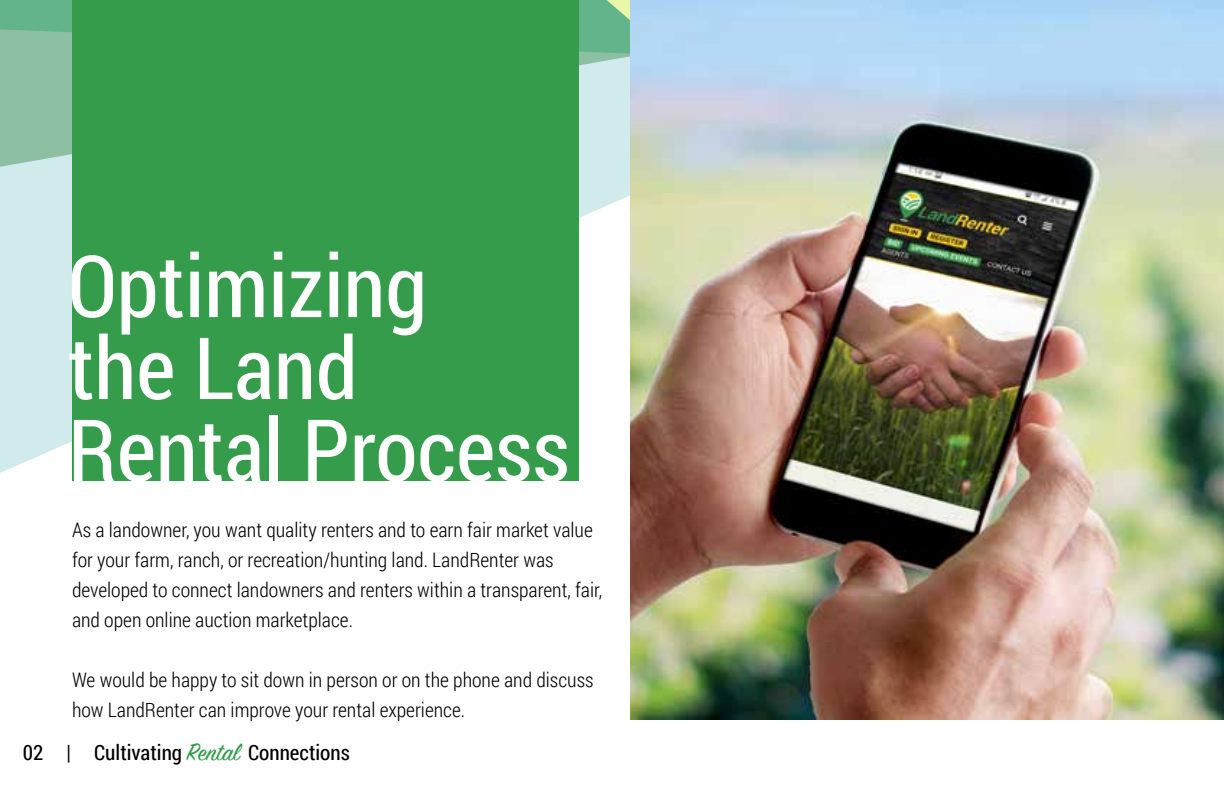
<style>
.page{position:relative;width:1224px;height:792px;background:#fff}
.page>*{position:absolute;margin:0;border:0;box-sizing:border-box;transform-origin:0 0}
.t1{font:86px/82px "Roboto Condensed";color:#fff}
.t2{font:21px "Roboto Condensed";color:#000}
.t3{font:300 20px/30px "Roboto Condensed";color:#000}
.s1{font-family:"Sign Painter House Script";font-size:26.8px;color:#349c4b}
</style>
<div class="page">
<svg style="left:0;top:167px;width:631px;height:314px;fill:#d1eaec"></svg>
<svg style="left:0;top:54px;width:631px;height:113px;background:#a9d1c2"></svg>
<svg style="left:0;top:0;width:631px;height:54px;background:#73b992"></svg>
<div style="left:72px;top:0;width:507px;height:481px;background:#349c4b"></div>
<img style="left:631px;top:0;width:593px;height:720px">
<h1 class="t1" style="left:68px;top:243px;width:503px">Optimizing<br>the Land<br>Rental Process</h1>
<p class="t3" style="left:72px;top:514px;width:532px">As a landowner, you want quality renters and to earn fair market value for your farm, ranch, or recreation/hunting land. LandRenter was developed to connect landowners and renters within a transparent, fair, and open online auction marketplace.</p>
<p class="t3" style="left:72px;top:664px;width:523px">We would be happy to sit down in person or on the phone and discuss how LandRenter can improve your rental experience.</p>
<p class="t2" style="left:23px;top:738px;width:328px">02 | Cultivating <span class="s1">Rental</span> Connections</p>
</div>
